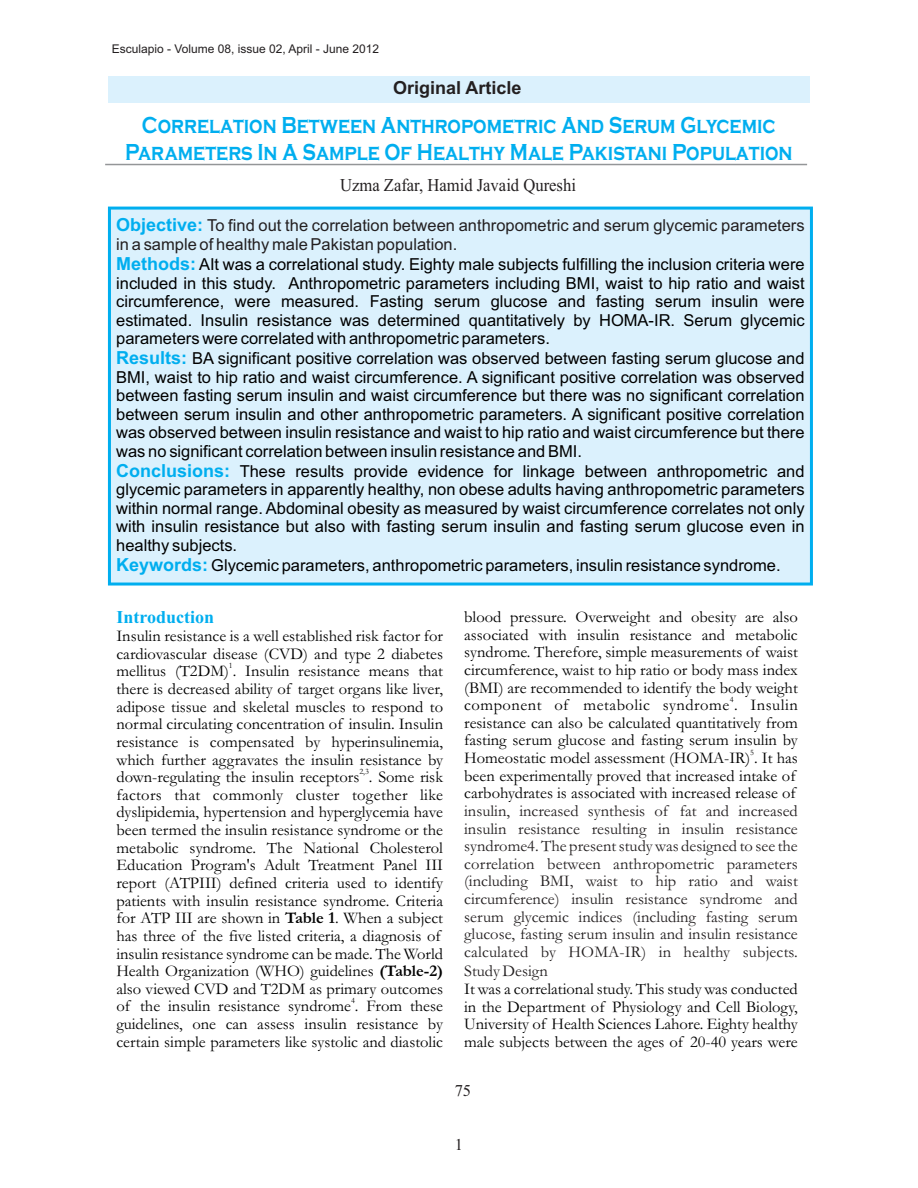
<style>
.page{position:relative;width:918px;height:1188px;background:#fff}
.page>*{position:absolute;margin:0;border:0;box-sizing:border-box;transform-origin:0 0}
.t1{font:700 24px/26.7px "Copperplate Gothic";color:#00aeef;text-align:center;scale:.79 1}
.t2{font:18px "Times New Roman";color:#231f20;scale:.92 1}
.t3{font:700 18px "Arial";color:#231f20}
.t4{font:700 18px "Times New Roman";color:#00aeef}
.t5{font:16.5px/17.7px "Garamond";color:#000;text-align:justify}
.t6{font:16.5px/18.5px "Arial";color:#000;text-align:justify}
.t7{font:16.5px/17.7px "Garamond";letter-spacing:.01em;color:#231f20;text-align:justify}
.t8{font:16.5px "Times New Roman";color:#231f20}
.t9{font:12px "Arial";color:#231f20}
.t10{font:8.25px "Garamond";color:#000}
.s1{font-weight:700;font-size:18px;color:#00aeef}
.s2{color:#231f20}
.s3{font-weight:700}
</style>
<div class="page">
<hr style="left:105px;top:164px;width:702px;height:1px;background:#949698">
<div style="left:108px;top:76px;width:702px;height:26px;background:#dbf1fd"></div>
<div style="left:107px;top:206px;width:706px;height:380px;background:#dbf1fd"></div>
<p class="t9" style="left:112px;top:45px;width:269px">Esculapio - Volume 08, issue 02, April - June 2012</p>
<p class="t3" style="left:393px;top:81px;width:130px">Original Article</p>
<h1 class="t1" style="left:125px;top:112px;width:847px">Correlation Between Anthropometric And Serum Glycemic<br>Parameters In A Sample Of Healthy Male Pakistani Population</h1>
<p class="t2" style="left:340px;top:179px;width:258px">Uzma Zafar, Hamid Javaid Qureshi</p>
<p class="t6" style="left:116px;top:217px;width:690px;text-align:left"><span class="s1">Objective:</span> <span class="s2">To find out the correlation between anthropometric and serum glycemic parameters in a sample of healthy male Pakistan population.<br></span><span class="s1">Methods:</span> AIt was a correlational study. Eighty male subjects fulfilling the inclusion criteria were included in this study. Anthropometric parameters including BMI, waist to hip ratio and waist circumference, were measured. Fasting serum glucose and fasting serum insulin were estimated. Insulin resistance was determined quantitatively by HOMA-IR. Serum glycemic parameters were correlated with anthropometric parameters.</p>
<p class="t6" style="left:116px;top:351px;width:690px"><span class="s1">Results:</span> BA significant positive correlation was observed between fasting serum glucose and BMI, waist to hip ratio and waist circumference. A significant positive correlation was observed between fasting serum insulin and waist circumference but there was no significant correlation between serum insulin and other anthropometric parameters. A significant positive correlation was observed between insulin resistance and waist to hip ratio and waist circumference but there was no significant correlation between insulin resistance and BMI.</p>
<p class="t6" style="left:116px;top:463px;width:690px"><span class="s1">Conclusions:</span> These results provide evidence for linkage between anthropometric and glycemic parameters in apparently healthy, non obese adults having anthropometric parameters within normal range. Abdominal obesity as measured by waist circumference correlates not only with insulin resistance but also with fasting serum insulin and fasting serum glucose even in healthy subjects.</p>
<p class="t6" style="left:116px;top:557px;width:666px"><span class="s1">Keywords:</span> Glycemic parameters, anthropometric parameters, insulin resistance syndrome.</p>
<p class="t4" style="left:116px;top:610px;width:99px">Introduction</p>
<p class="t5" style="left:116px;top:629px;width:328px">Insulin resistance is a well established risk factor for cardiovascular disease (CVD) and type 2 diabetes</p>
<p class="t10" style="left:229px;top:663px;width:5px">1</p>
<p class="t5" style="left:116px;top:664px;width:328px">mellitus (T2DM) . Insulin resistance means that there is decreased ability of target organs like liver, adipose tissue and skeletal muscles to respond to normal circulating concentration of insulin. Insulin resistance is compensated by hyperinsulinemia, which further aggravates the insulin resistance by</p>
<p class="t10" style="left:359px;top:769px;width:11px">2,3</p>
<p class="t5" style="left:116px;top:770px;width:328px;text-align:left">down-regulating the insulin receptors . Some risk factors that commonly cluster together like dyslipidemia, hypertension and hyperglycemia have been termed the insulin resistance syndrome or the metabolic syndrome. The National Cholesterol Education Program's Adult Treatment Panel III report (ATPIII) defined criteria used to identify patients with insulin resistance syndrome. Criteria for ATP III are shown in <span class="s3">Table 1</span>. When a subject has three of the five listed criteria, a diagnosis of insulin resistance syndrome can be made. The World Health Organization (WHO) guidelines <span class="s3">(Table-2) </span>also viewed CVD and T2DM as primary outcomes</p>
<p class="t10" style="left:351px;top:998px;width:5px">4</p>
<p class="t5" style="left:116px;top:999px;width:328px">of the insulin resistance syndrome . From these guidelines, one can assess insulin resistance by certain simple parameters like systolic and diastolic</p>
<p class="t5" style="left:464px;top:610px;width:335px">blood pressure. Overweight and obesity are also associated with insulin resistance and metabolic syndrome. Therefore, simple measurements of waist circumference, waist to hip ratio or body mass index (BMI) are recommended to identify the body weight</p>
<p class="t10" style="left:730px;top:696px;width:5px">4</p>
<p class="t5" style="left:464px;top:698px;width:335px">component of metabolic syndrome . Insulin resistance can also be calculated quantitatively from fasting serum glucose and fasting serum insulin by</p>
<p class="t10" style="left:750px;top:749px;width:5px">5</p>
<p class="t5" style="left:464px;top:751px;width:335px;text-align:left">Homeostatic model assessment (HOMA-IR) . It has been experimentally proved that increased intake of carbohydrates is associated with increased release of</p>
<p class="t7" style="left:464px;top:804px;width:335px">insulin, increased synthesis of fat and increased insulin resistance resulting in insulin resistance syndrome4. The present study was designed to see the correlation between anthropometric parameters (including BMI, waist to hip ratio and waist circumference) insulin resistance syndrome and serum glycemic indices (including fasting serum glucose, fasting serum insulin and insulin resistance calculated by HOMA-IR) in healthy subjects.<br>Study Design</p>
<p class="t5" style="left:464px;top:982px;width:335px">It was a correlational study. This study was conducted in the Department of Physiology and Cell Biology, University of Health Sciences Lahore. Eighty healthy male subjects between the ages of 20-40 years were</p>
<p class="t8" style="left:455px;top:1085px;width:18px">75</p>
<p class="t8" style="left:455px;top:1139px;width:10px">1</p>
</div>
